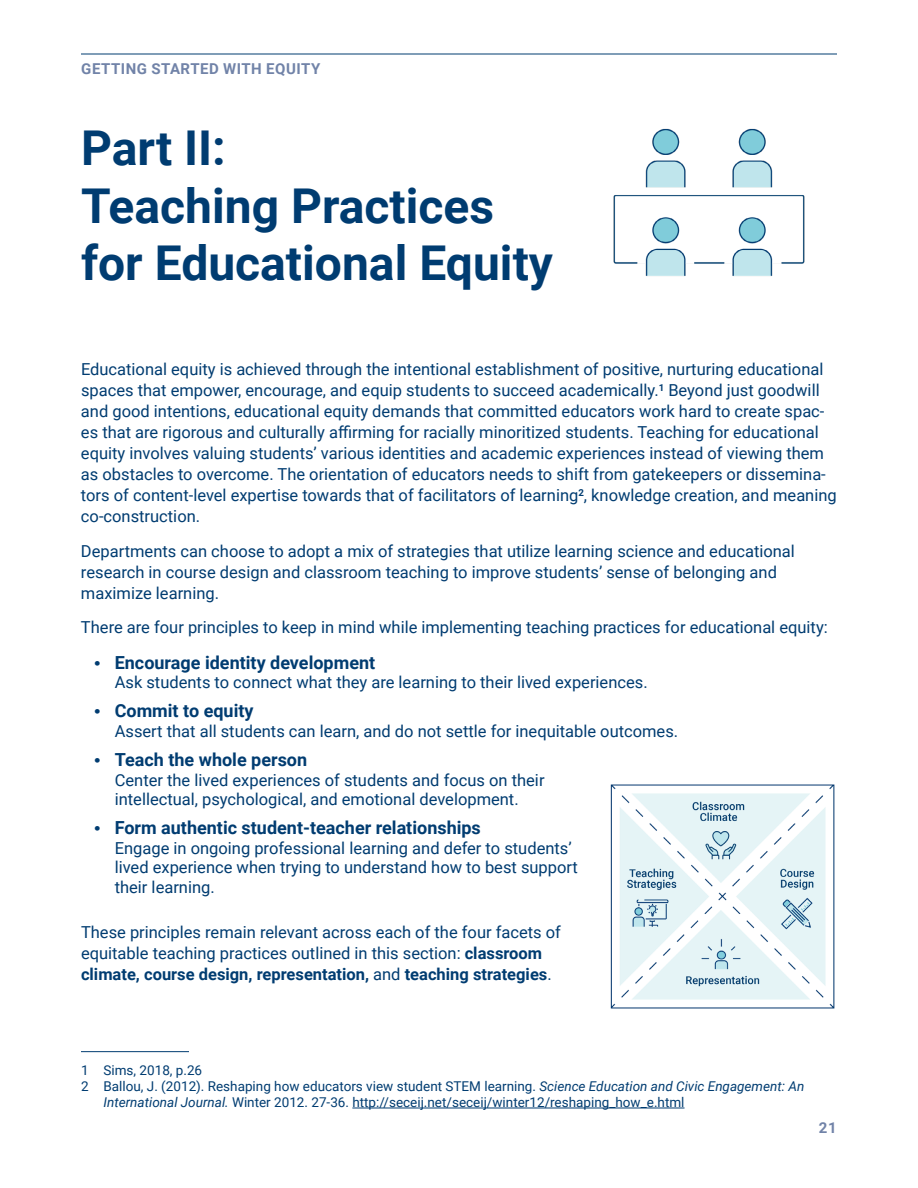
<style>
.page{position:relative;width:918px;height:1188px;background:#fff}
.page>*{position:absolute;margin:0;border:0;box-sizing:border-box;transform-origin:0 0}
.H2_-_part_2_and_3{font:700 48px/57.6px "Roboto";color:#003c71}
.t1{font:700 18px "Roboto";color:#003c71}
.P_-_body{font:16.5px/21px "Roboto";color:#003c71}
.P_-_no_break{font:16.5px/21px "Roboto";color:#003c71}
.t2{font:700 15px "Roboto";letter-spacing:.035em;color:#7183a8}
.Footnotes{font:13.5px "Roboto";color:#003c71}
.s1{font-family:"Arial";font-size:16.5px}
.s2{font-weight:700}
.s3{font-style:italic}
</style>
<div class="page">
<hr style="left:81px;top:54px;width:756px;height:1px;background:#003c71">
<hr style="left:81px;top:1051px;width:108px;height:1px;background:#003c71">
<hr style="left:352px;top:1108px;width:333px;height:1px;background:#003c71">
<img style="left:613px;top:128px;width:192px;height:148px">
<img style="left:610px;top:784px;width:225px;height:225px">
<p class="t2" style="left:81px;top:58px;width:241px">GETTING STARTED WITH EQUITY</p>
<h2 class="H2_-_part_2_and_3" style="left:81px;top:117px;width:474px">Part II:<br>Teaching Practices for Educational Equity</h2>
<p class="P_-_body" style="left:81px;top:358px;width:757px">Educational equity is achieved through the intentional establishment of positive, nurturing educational spaces that empower, encourage, and equip students to succeed academically.<sup>1</sup> Beyond just goodwill and good intentions, educational equity demands that committed educators work hard to create spac&shy;es that are rigorous and culturally affirming for racially minoritized students. Teaching for educational equity involves valuing students’ various identities and academic experiences instead of viewing them as obstacles to overcome. The orientation of educators needs to shift from gatekeepers or dissemina&shy;tors of content-level expertise towards that of facilitators of learning<sup>2</sup>, knowledge creation, and meaning co-construction.</p>
<p class="P_-_no_break" style="left:81px;top:540px;width:715px">Departments can choose to adopt a mix of strategies that utilize learning science and educational research in course design and classroom teaching to improve students’ sense of belonging and maximize learning.</p>
<p class="P_-_body" style="left:81px;top:616px;width:748px">There are four principles to keep in mind while implementing teaching practices for educational equity:</p>
<p class="t1" style="left:94px;top:650px;width:282px"><span class="s1">•</span> Encourage identity development</p>
<p class="P_-_body" style="left:115px;top:671px;width:534px">Ask students to connect what they are learning to their lived experiences.</p>
<p class="t1" style="left:94px;top:698px;width:161px"><span class="s1">•</span> Commit to equity</p>
<p class="P_-_body" style="left:115px;top:720px;width:565px">Assert that all students can learn, and do not settle for inequitable outcomes.</p>
<p class="t1" style="left:94px;top:747px;width:214px"><span class="s1">•</span> Teach the whole person</p>
<p class="P_-_body" style="left:115px;top:769px;width:431px;line-height:19.8px">Center the lived experiences of students and focus on their intellectual, psychological, and emotional development.</p>
<p class="t1" style="left:94px;top:815px;width:388px"><span class="s1">•</span> Form authentic student-teacher relationships</p>
<p class="P_-_body" style="left:115px;top:837px;width:465px;line-height:19.8px">Engage in ongoing professional learning and defer to students’ lived experience when trying to understand how to best support their learning.</p>
<p class="P_-_body" style="left:81px;top:921px;width:481px">These principles remain relevant across each of the four facets of equitable teaching practices outlined in this section: <span class="s2">classroom climate, course design, representation,</span> and <span class="s2">teaching strategies</span>.</p>
<p class="Footnotes" style="left:81px;top:1060px;width:123px">1 Sims, 2018, p.26</p>
<p class="Footnotes" style="left:81px;top:1077px;width:725px">2 Ballou, J. (2012). Reshaping how educators view student STEM learning. <span class="s3">Science Education and Civic Engagement: An</span></p>
<p class="Footnotes" style="left:104px;top:1093px;width:583px"><span class="s3">International Journal.</span> Winter 2012. 27-36. http://seceij.net/seceij/winter12/reshaping_how_e.html</p>
<p class="t2" style="left:819px;top:1117px;width:19px">21</p>
</div>
